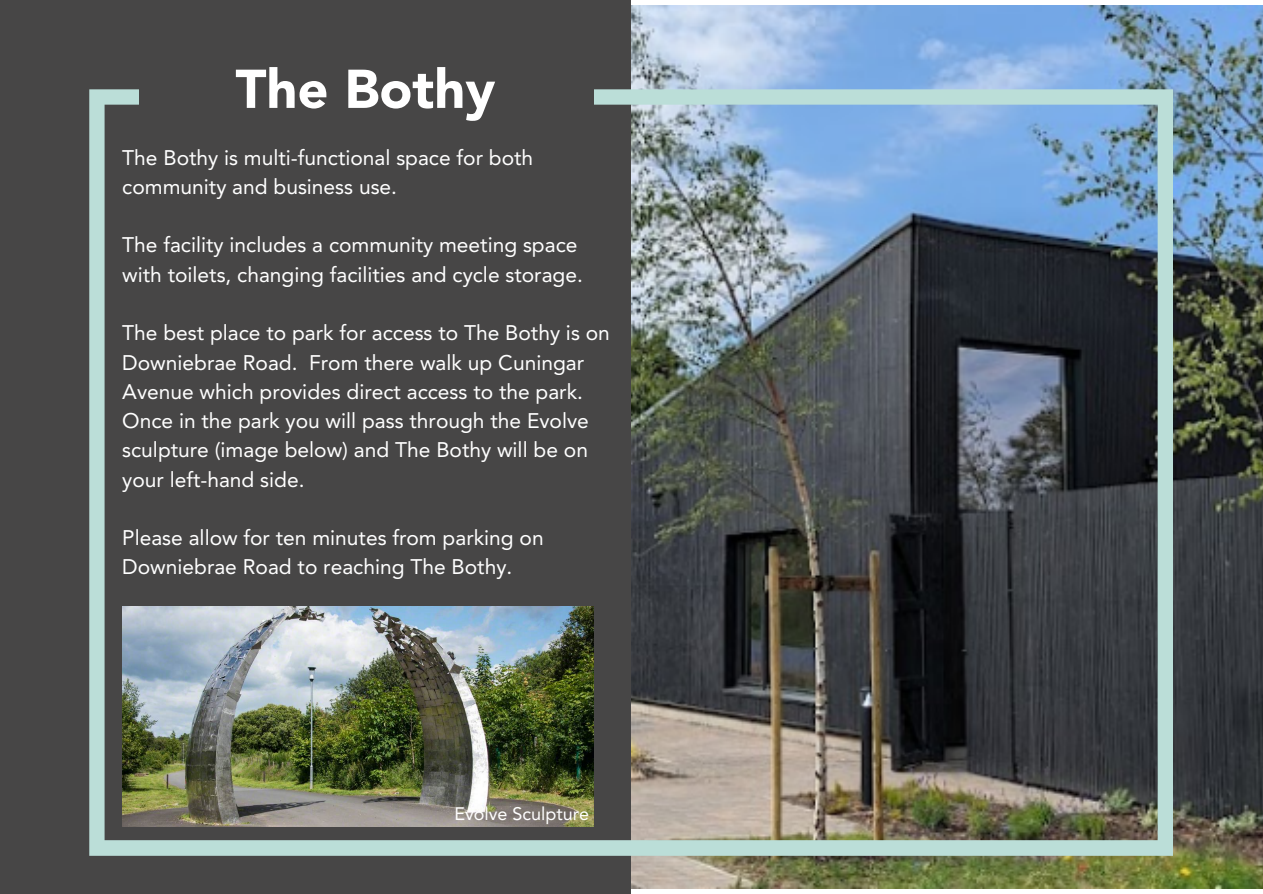
<style>
.page{position:relative;width:1263px;height:894px;background:#fff}
.page>*{position:absolute;margin:0;border:0;box-sizing:border-box;transform-origin:0 0}
.t1{font:900 54px "Avenir";color:#fff}
.t2{font:21px/29.2px "Avenir";color:#fff}
.t3{font:18px "Avenir";color:#fff}
</style>
<div class="page">
<img style="left:631px;top:6px;width:632px;height:881px">
<div style="left:0;top:0;width:631px;height:892px;background:#474646"></div>
<img style="left:89px;top:89px;width:1084px;height:766px">
<div style="left:139px;top:21px;width:454px;height:278px;background:#474646"></div>
<img style="left:122px;top:606px;width:471px;height:220px">
<p class="t1" style="left:235px;top:56px;width:261px">The Bothy</p>
<p class="t2" style="left:122px;top:143px;width:412px">The Bothy is multi-functional space for both community and business use.</p>
<p class="t2" style="left:122px;top:230px;width:462px">The facility includes a community meeting space with toilets, changing facilities and cycle storage.</p>
<p class="t2" style="left:122px;top:318px;width:489px">The best place to park for access to The Bothy is on Downiebrae Road. From there walk up Cuningar Avenue which provides direct access to the park.<br>Once in the park you will pass through the Evolve sculpture (image below) and The Bothy will be on your left-hand side.</p>
<p class="t2" style="left:122px;top:523px;width:423px">Please allow for ten minutes from parking on<br>Downiebrae Road to reaching The Bothy.</p>
<p class="t3" style="left:454px;top:803px;width:136px">Evolve Sculpture</p>
</div>
